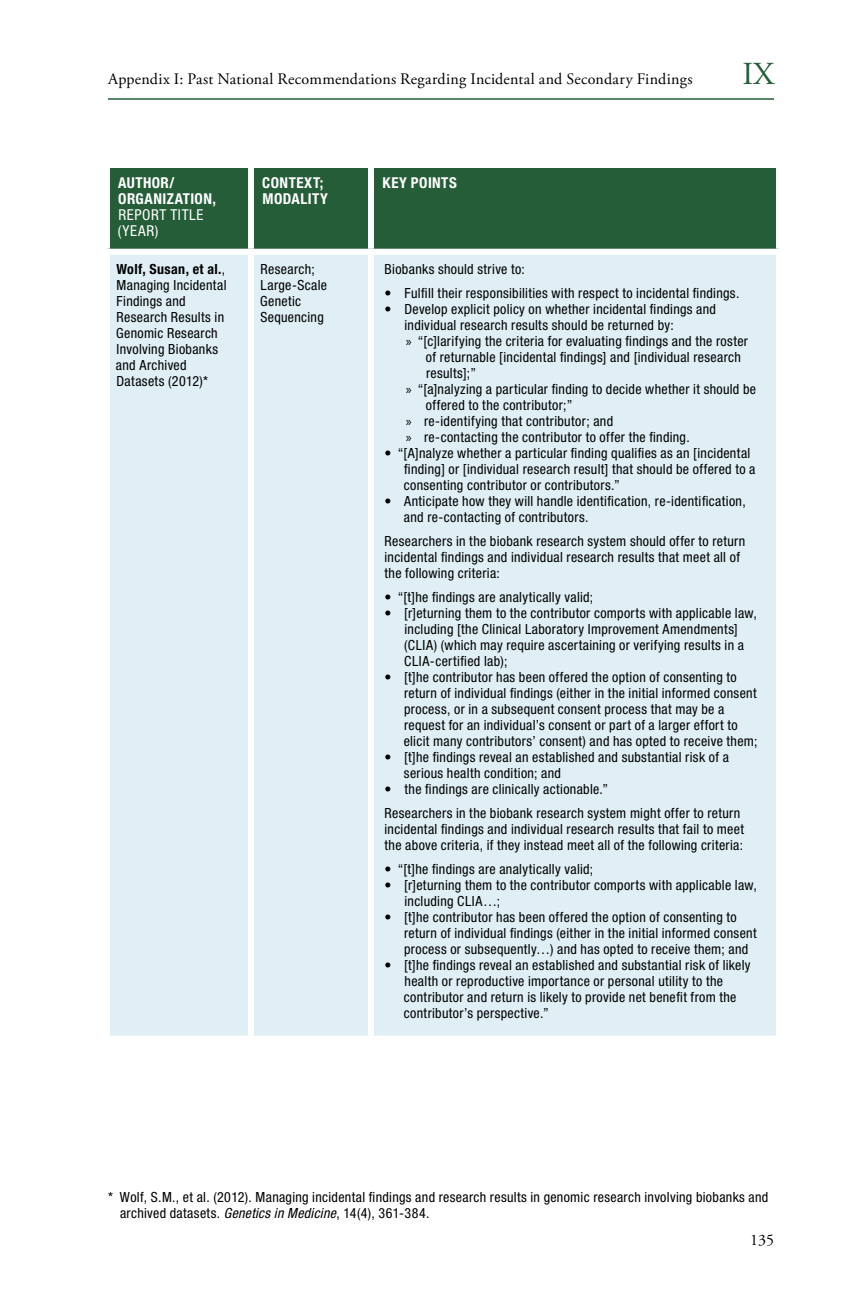
<style>
.page{position:relative;width:864px;height:1296px;background:#fff}
.page>*{position:absolute;margin:0;border:0;box-sizing:border-box;transform-origin:0 0}
.t1{font:32px "Adobe Garamond Pro";color:#245d38}
.t2{font:16px "Adobe Garamond Pro";letter-spacing:.015em;color:#000}
.Table_Head{font:700 condensed 15px/16px "Helvetica Neue LT Std";letter-spacing:.03em;color:#fff}
.Table_body{font:condensed 14px/16px "Helvetica Neue LT Std";letter-spacing:.025em;color:#000}
.Footnotes__Appendice{font:condensed 14px/16px "Helvetica Neue LT Std";letter-spacing:.025em;color:#000}
.s1{font-weight:400}
.s2{font-weight:700}
.s3{font-family:"Myriad Pro";font-stretch:normal}
.s4{font-style:italic}
</style>
<div class="page">
<hr style="left:108px;top:98px;width:666px;height:2px;background:#245d38">
<div style="left:110px;top:168px;width:666px;height:81px;background:#245d38"></div>
<div style="left:110px;top:255px;width:666px;height:781px;background:#dfeff5"></div>
<div style="left:248px;top:168px;width:6px;height:81px;background:#fff"></div>
<div style="left:368px;top:168px;width:6px;height:81px;background:#fff"></div>
<div style="left:248px;top:255px;width:6px;height:781px;background:#fff"></div>
<div style="left:368px;top:255px;width:6px;height:781px;background:#fff"></div>
<p class="t2" style="left:108px;top:69px;width:586px">Appendix I: Past National Recommendations Regarding Incidental and Secondary Findings</p>
<h1 class="t1" style="left:743px;top:55px;width:33px">IX</h1>
<p class="Table_Head" style="left:118px;top:174px;width:100px">AUTHOR/<br>ORGANIZATION,<br><span class="s1">REPORT TITLE (YEAR)</span></p>
<p class="Table_Head" style="left:262px;top:174px;width:67px">CONTEXT;<br>MODALITY</p>
<p class="Table_Head" style="left:383px;top:174px;width:76px">KEY POINTS</p>
<p class="Table_body" style="left:116px;top:261px;width:112px"><span class="s2">Wolf, Susan, et al.</span>,<br>Managing Incidental<br>Findings and<br>Research Results in<br>Genomic Research<br>Involving Biobanks and Archived<br>Datasets (2012)*</p>
<p class="Table_body" style="left:260px;top:261px;width:68px">Research;<br>Large-Scale<br>Genetic<br>Sequencing</p>
<p class="Table_body" style="left:385px;top:261px;width:142px">Biobanks should strive to:</p>
<p class="Table_body" style="left:384px;top:285px;width:356px">• Fulfill their responsibilities with respect to incidental findings.</p>
<p class="Table_body" style="left:405px;top:301px;width:313px;text-indent:-20px">• Develop explicit policy on whether incidental findings and individual research results should be returned by:</p>
<p class="Table_body" style="left:426px;top:333px;width:324px;text-indent:-20px"><span class="s3">»</span> “[c]larifying the criteria for evaluating findings and the roster of returnable [incidental findings] and [individual research results];”</p>
<p class="Table_body" style="left:426px;top:381px;width:332px;text-indent:-20px"><span class="s3">»</span> “[a]nalyzing a particular finding to decide whether it should be offered to the contributor;”</p>
<p class="Table_body" style="left:406px;top:413px;width:209px"><span class="s3">»</span> re-identifying that contributor; and</p>
<p class="Table_body" style="left:406px;top:429px;width:286px"><span class="s3">»</span> re-contacting the contributor to offer the finding.</p>
<p class="Table_body" style="left:404px;top:445px;width:353px;text-indent:-19px">• “[A]nalyze whether a particular finding qualifies as an [incidental finding] or [individual research result] that should be offered to a consenting contributor or contributors.”</p>
<p class="Table_body" style="left:404px;top:493px;width:343px;text-indent:-19px">• Anticipate how they will handle identification, re-identification, and re-contacting of contributors.</p>
<p class="Table_body" style="left:385px;top:533px;width:362px">Researchers in the biobank research system should offer to return incidental findings and individual research results that meet all of the following criteria:</p>
<p class="Table_body" style="left:384px;top:589px;width:210px">• “[t]he findings are analytically valid;</p>
<p class="Table_body" style="left:404px;top:605px;width:354px;text-indent:-20px">• [r]eturning them to the contributor comports with applicable law, including [the Clinical Laboratory Improvement Amendments] (CLIA) (which may require ascertaining or verifying results in a CLIA-certified lab);</p>
<p class="Table_body" style="left:404px;top:669px;width:355px;text-indent:-19px">• [t]he contributor has been offered the option of consenting to return of individual findings (either in the initial informed consent process, or in a subsequent consent process that may be a request for an individual’s consent or part of a larger effort to elicit many contributors’ consent) and has opted to receive them;</p>
<p class="Table_body" style="left:404px;top:749px;width:326px;text-indent:-20px">• [t]he findings reveal an established and substantial risk of a serious health condition; and</p>
<p class="Table_body" style="left:384px;top:781px;width:225px">• the findings are clinically actionable.”</p>
<p class="Table_body" style="left:385px;top:805px;width:361px">Researchers in the biobank research system might offer to return incidental findings and individual research results that fail to meet the above criteria, if they instead meet all of the following criteria:</p>
<p class="Table_body" style="left:384px;top:861px;width:210px">• “[t]he findings are analytically valid;</p>
<p class="Table_body" style="left:405px;top:877px;width:354px;text-indent:-20px">• [r]eturning them to the contributor comports with applicable law, including CLIA…;</p>
<p class="Table_body" style="left:404px;top:909px;width:354px;text-indent:-20px">• [t]he contributor has been offered the option of consenting to return of individual findings (either in the initial informed consent process or subsequently…) and has opted to receive them; and</p>
<p class="Table_body" style="left:404px;top:957px;width:348px;text-indent:-19px">• [t]he findings reveal an established and substantial risk of likely health or reproductive importance or personal utility to the contributor and return is likely to provide net benefit from the contributor’s perspective.”</p>
<p class="Footnotes__Appendice" style="left:120px;top:1189px;width:650px;text-indent:-12px">* Wolf, S.M., et al. (2012). Managing incidental findings and research results in genomic research involving biobanks and archived datasets. <span class="s4">Genetics in Medicine</span>, 14(4), 361-384.</p>
<p class="t2" style="left:750px;top:1230px;width:25px">135</p>
</div>
